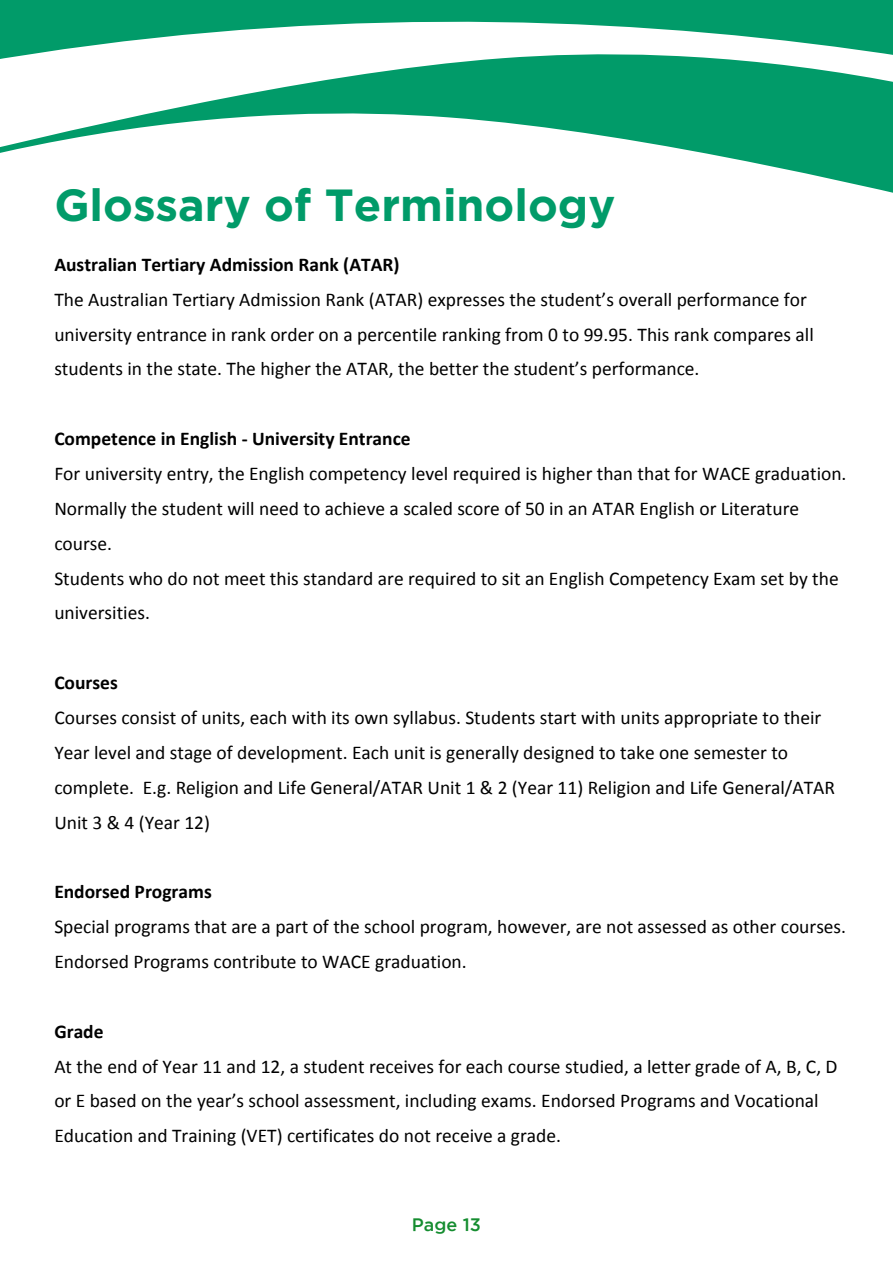
<style>
.page{position:relative;width:893px;height:1264px;background:#fff}
.page>*{position:absolute;margin:0;border:0;box-sizing:border-box;transform-origin:0 0}
.t1{font:700 45px "Gotham";color:#019b69}
.t2{font:19.5px/34.8px "Calibri";color:#000}
.t3{font:700 19.5px "Calibri";color:#000}
.t4{font:500 18px "i Ciel Gotham";color:#158d30}
</style>
<div class="page">
<svg style="left:0;top:0;width:892px;height:193px"></svg>
<h1 class="t1" style="left:54px;top:175px;width:562px">Glossary of Terminology</h1>
<p class="t3" style="left:54px;top:250px;width:347px">Australian Tertiary Admission Rank (ATAR)</p>
<p class="t2" style="left:54px;top:281px;width:761px">The Australian Tertiary Admission Rank (ATAR) expresses the student’s overall performance for university entrance in rank order on a percentile ranking from 0 to 99.95. This rank compares all students in the state. The higher the ATAR, the better the student’s performance.</p>
<p class="t3" style="left:54px;top:425px;width:358px">Competence in English - University Entrance</p>
<p class="t2" style="left:54px;top:455px;width:793px">For university entry, the English competency level required is higher than that for WACE graduation.<br>Normally the student will need to achieve a scaled score of 50 in an ATAR English or Literature course.<br>Students who do not meet this standard are required to sit an English Competency Exam set by the universities.</p>
<p class="t3" style="left:54px;top:669px;width:65px">Courses</p>
<p class="t2" style="left:54px;top:699px;width:782px">Courses consist of units, each with its own syllabus. Students start with units appropriate to their Year level and stage of development. Each unit is generally designed to take one semester to complete. E.g. Religion and Life General/ATAR Unit 1 &amp; 2 (Year 11) Religion and Life General/ATAR Unit 3 &amp; 4 (Year 12)</p>
<p class="t3" style="left:54px;top:878px;width:159px">Endorsed Programs</p>
<p class="t2" style="left:54px;top:908px;width:793px">Special programs that are a part of the school program, however, are not assessed as other courses.<br>Endorsed Programs contribute to WACE graduation.</p>
<p class="t3" style="left:54px;top:1017px;width:51px">Grade</p>
<p class="t2" style="left:54px;top:1047px;width:784px">At the end of Year 11 and 12, a student receives for each course studied, a letter grade of A, B, C, D or E based on the year’s school assessment, including exams. Endorsed Programs and Vocational<br>Education and Training (VET) certificates do not receive a grade.</p>
<p class="t4" style="left:412px;top:1211px;width:71px">Page 13</p>
</div>
